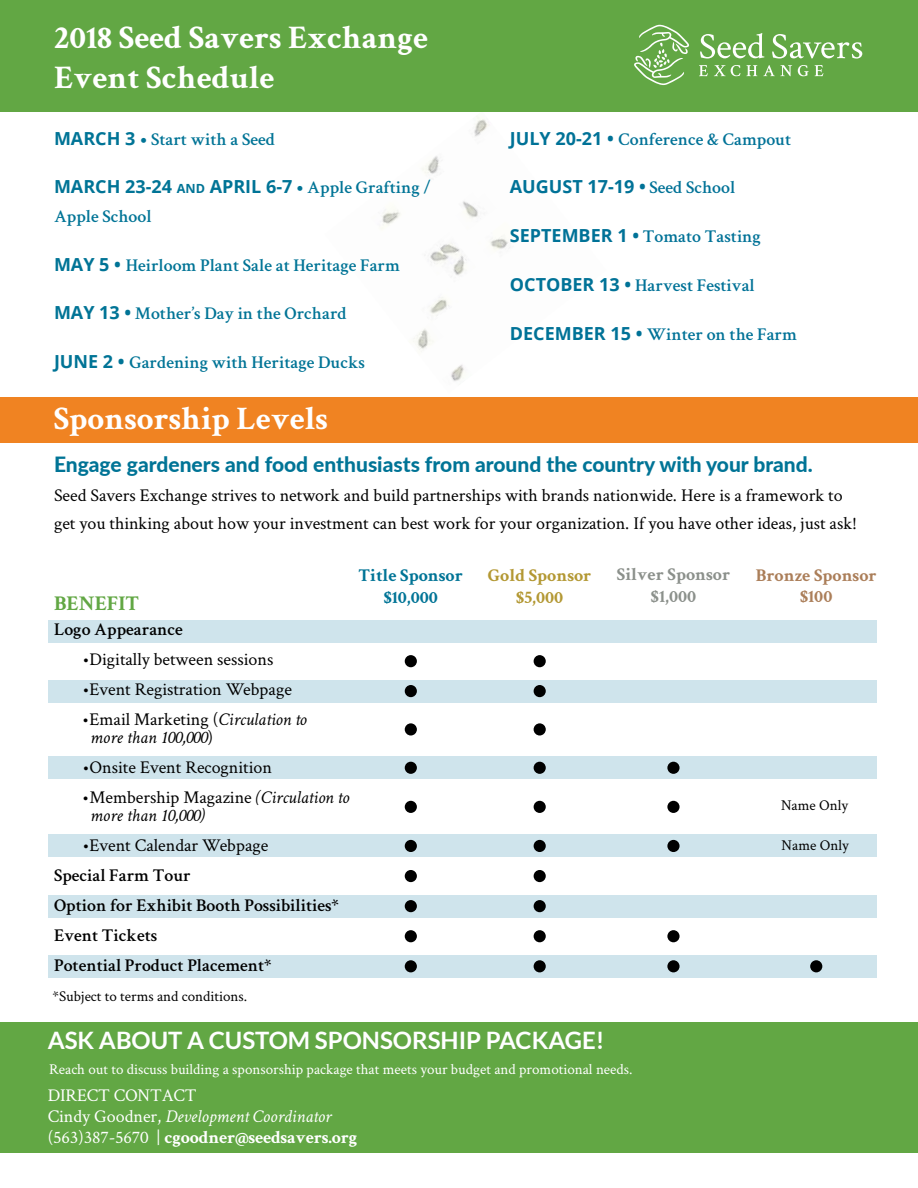
<style>
.page{position:relative;width:918px;height:1188px;background:#fff}
.page>*{position:absolute;margin:0;border:0;box-sizing:border-box;transform-origin:0 0}
.t1{font:700 33px/39.6px "Crimson Text";color:#fff}
.t2{font:700 24px "Lato";color:#fff}
.t3{font:800 21px "Lato";color:#007496}
.t4{font:700 21px "Crimson Text";color:#62a744}
.t5{font:18px/28.5px "Crimson Text";color:#000}
.t6{font:600 18px "Crimson Text";color:#007496}
.t7{font:600 18px "Crimson Text";color:#007297}
.t8{font:600 18px/30px "Crimson Text";color:#000}
.t9{font:italic 18px/18px "Crimson Text";color:#000}
.t10{font:18px/21px "Crimson Text";letter-spacing:-.01em;color:#fff}
.t11{font:700 18px "Open Sans";color:#007496}
.t12{font:700 18px "Open Sans";color:#007297}
.t13{font:700 18px/21.6px "Crimson Text";color:#8b908b;text-align:center}
.t14{font:700 18px/21.6px "Crimson Text";color:#007496;text-align:center}
.t15{font:700 18px/21.6px "Crimson Text";color:#b39833;text-align:center}
.t16{font:700 18px/21.6px "Crimson Text";color:#ab7e59;text-align:center}
.t17{font:15px "Crimson Text";color:#fff}
.t18{font:15px "Crimson Text";color:#000}
.s1{font-family:"Open Sans";font-weight:700}
.s2{font-weight:700}
.s3{font-size:12.6px}
.s4{font-family:"Crimson Text"}
.s5{font-family:"Crimson Text";font-weight:600}
.s6{font-style:normal}
.s7{font-style:italic}
</style>
<div class="page">
<div style="left:48px;top:834px;width:829px;height:23px;background:#cfe4ec"></div>
<img style="left:324px;top:111px;width:282px;height:270px">
<div style="left:0;top:0;width:918px;height:111px;background:#62a744"></div>
<svg style="left:700px;top:33px;width:64px;height:26px"></svg>
<svg style="left:772px;top:34px;width:90px;height:25px"></svg>
<svg style="left:699px;top:65px;width:9px;height:11px"></svg>
<svg style="left:714px;top:65px;width:11px;height:11px"></svg>
<svg style="left:731px;top:65px;width:9px;height:11px"></svg>
<svg style="left:746px;top:65px;width:11px;height:11px"></svg>
<svg style="left:763px;top:65px;width:29px;height:11px"></svg>
<svg style="left:798px;top:65px;width:11px;height:11px"></svg>
<svg style="left:815px;top:65px;width:9px;height:11px"></svg>
<svg style="left:634px;top:25px;width:55px;height:60px"></svg>
<div style="left:0;top:1022px;width:918px;height:130px;background:#62a744"></div>
<div style="left:0;top:398px;width:918px;height:45px;background:#f08322"></div>
<div style="left:48px;top:620px;width:829px;height:23px;background:#cfe4ec"></div>
<div style="left:48px;top:680px;width:829px;height:23px;background:#cfe4ec"></div>
<div style="left:48px;top:756px;width:829px;height:23px;background:#cfe4ec"></div>
<div style="left:48px;top:895px;width:829px;height:23px;background:#cfe4ec"></div>
<div style="left:48px;top:955px;width:829px;height:23px;background:#cfe4ec"></div>
<div style="left:405px;top:655px;width:12px;height:12px;background:#000;border-radius:50%"></div>
<div style="left:405px;top:685px;width:12px;height:12px;background:#000;border-radius:50%"></div>
<div style="left:405px;top:723px;width:12px;height:13px;background:#000;border-radius:50%"></div>
<div style="left:405px;top:762px;width:12px;height:12px;background:#000;border-radius:50%"></div>
<div style="left:405px;top:801px;width:12px;height:12px;background:#000;border-radius:50%"></div>
<div style="left:405px;top:840px;width:12px;height:12px;background:#000;border-radius:50%"></div>
<div style="left:405px;top:870px;width:12px;height:12px;background:#000;border-radius:50%"></div>
<div style="left:405px;top:900px;width:12px;height:12px;background:#000;border-radius:50%"></div>
<div style="left:405px;top:930px;width:12px;height:12px;background:#000;border-radius:50%"></div>
<div style="left:405px;top:960px;width:12px;height:12px;background:#000;border-radius:50%"></div>
<div style="left:534px;top:655px;width:12px;height:12px;background:#000;border-radius:50%"></div>
<div style="left:534px;top:685px;width:12px;height:12px;background:#000;border-radius:50%"></div>
<div style="left:534px;top:723px;width:12px;height:13px;background:#000;border-radius:50%"></div>
<div style="left:534px;top:762px;width:12px;height:12px;background:#000;border-radius:50%"></div>
<div style="left:534px;top:801px;width:12px;height:12px;background:#000;border-radius:50%"></div>
<div style="left:534px;top:840px;width:12px;height:12px;background:#000;border-radius:50%"></div>
<div style="left:534px;top:870px;width:12px;height:12px;background:#000;border-radius:50%"></div>
<div style="left:534px;top:960px;width:12px;height:12px;background:#000;border-radius:50%"></div>
<div style="left:534px;top:900px;width:12px;height:12px;background:#000;border-radius:50%"></div>
<div style="left:534px;top:930px;width:12px;height:12px;background:#000;border-radius:50%"></div>
<div style="left:667px;top:762px;width:13px;height:12px;background:#000;border-radius:50%"></div>
<div style="left:667px;top:801px;width:13px;height:12px;background:#000;border-radius:50%"></div>
<div style="left:667px;top:840px;width:13px;height:12px;background:#000;border-radius:50%"></div>
<div style="left:667px;top:930px;width:13px;height:12px;background:#000;border-radius:50%"></div>
<div style="left:667px;top:960px;width:13px;height:12px;background:#000;border-radius:50%"></div>
<div style="left:810px;top:960px;width:12px;height:12px;background:#000;border-radius:50%"></div>
<h1 class="t1" style="left:54px;top:17px;width:376px">2018 Seed Savers Exchange<br>Event Schedule</h1>
<p class="t6" style="left:54px;top:126px;width:222px"><span class="s1">MARCH 3</span> <span class="s2">•</span> Start with a Seed</p>
<p class="t11" style="left:54px;top:174px;width:378px">MARCH 23-24 <span class="s3">AND</span> APRIL 6-7 <span class="s4">•</span> <span class="s5">Apple Grafting /</span></p>
<p class="t6" style="left:54px;top:204px;width:99px">Apple School</p>
<p class="t6" style="left:54px;top:252px;width:348px"><span class="s1">MAY 5 •</span> Heirloom Plant Sale at Heritage Farm</p>
<p class="t6" style="left:54px;top:301px;width:294px"><span class="s1">MAY 13 •</span> Mother’s Day in the Orchard</p>
<p class="t6" style="left:54px;top:350px;width:312px"><span class="s1">JUNE 2 •</span> Gardening with Heritage Ducks</p>
<h1 class="t1" style="left:54px;top:398px;width:276px">Sponsorship Levels</h1>
<p class="t7" style="left:510px;top:126px;width:283px"><span class="s1">JULY 20-21 •</span> Conference &amp; Campout</p>
<p class="t12" style="left:510px;top:174px;width:227px">AUGUST 17-19 • <span class="s5">Seed School</span></p>
<p class="t7" style="left:510px;top:224px;width:253px"><span class="s1">SEPTEMBER 1 •</span> Tomato Tasting</p>
<p class="t7" style="left:510px;top:272px;width:246px"><span class="s1">OCTOBER 13 •</span> Harvest Festival</p>
<p class="t7" style="left:510px;top:321px;width:289px"><span class="s1">DECEMBER 15 •</span> Winter on the Farm</p>
<p class="t3" style="left:54px;top:449px;width:760px">Engage gardeners and food enthusiasts from around the country with your brand.</p>
<p class="t5" style="left:54px;top:480px;width:805px">Seed Savers Exchange strives to network and build partnerships with brands nationwide. Here is a framework to get you thinking about how your investment can best work for your organization. If you have other ideas, just ask!</p>
<p class="t4" style="left:54px;top:590px;width:86px">BENEFIT</p>
<p class="t8" style="left:54px;top:613px;width:130px">Logo Appearance</p>
<p class="t5" style="left:82px;top:644px;width:192px">•Digitally between sessions</p>
<p class="t5" style="left:82px;top:674px;width:211px">•Event Registration Webpage</p>
<p class="t9" style="left:90px;top:711px;width:218px;text-indent:-8px"><span class="s6">•Email Marketing (</span>Circulation to more than 100,000<span class="s6">)</span></p>
<p class="t5" style="left:82px;top:752px;width:191px">•Onsite Event Recognition</p>
<p class="t9" style="left:90px;top:789px;width:261px;text-indent:-8px"><span class="s6">•Membership Magazine</span> (Circulation to more than 10,000)</p>
<p class="t5" style="left:82px;top:831px;width:187px">•Event Calendar Webpage</p>
<p class="t8" style="left:54px;top:859px;width:286px">Special Farm Tour<br>Option for Exhibit Booth Possibilities*<br>Event Tickets<br>Potential Product Placement*</p>
<p class="t18" style="left:53px;top:986px;width:196px">*Subject to terms and conditions.</p>
<p class="t13" style="left:617px;top:563px;width:115px">Silver Sponsor $1,000</p>
<p class="t14" style="left:359px;top:564px;width:106px">Title Sponsor $10,000</p>
<p class="t15" style="left:488px;top:564px;width:105px">Gold Sponsor $5,000</p>
<p class="t16" style="left:756px;top:564px;width:122px">Bronze Sponsor $100</p>
<p class="t18" style="left:781px;top:795px;width:69px">Name Only</p>
<p class="t18" style="left:782px;top:835px;width:69px">Name Only</p>
<h2 class="t2" style="left:48px;top:1026px;width:558px">ASK ABOUT A CUSTOM SPONSORSHIP PACKAGE!</h2>
<p class="t17" style="left:49px;top:1059px;width:585px">Reach out to discuss building a sponsorship package that meets your budget and promotional needs.</p>
<p class="t10" style="left:48px;top:1085px;width:311px">DIRECT CONTACT<br>Cindy Goodner, <span class="s7">Development Coordinator </span>(563)387-5670 | <span class="s2">cgoodner@seedsavers.org</span></p>
</div>
